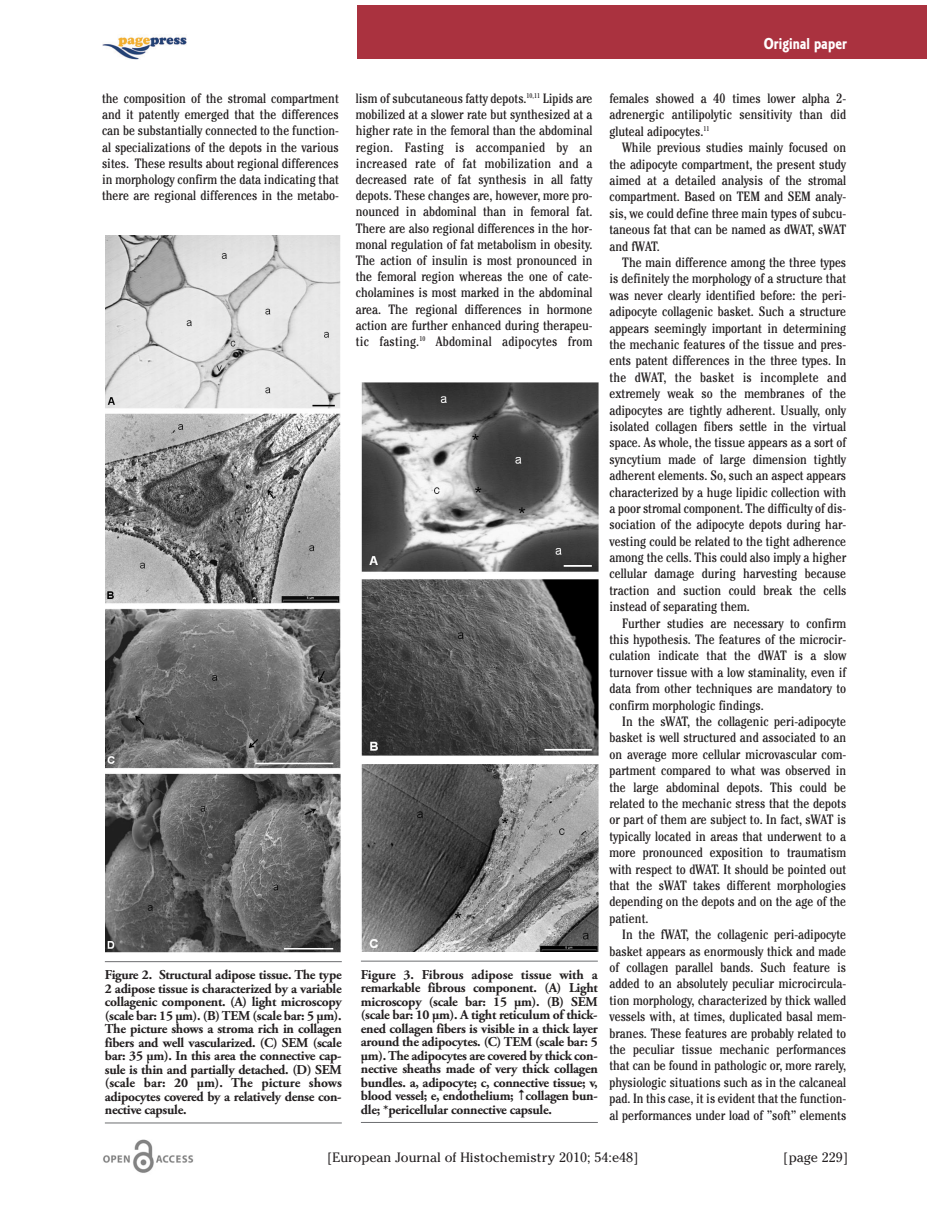
<style>
.page{position:relative;width:927px;height:1225px;background:#fff}
.page>*{position:absolute;margin:0;border:0;box-sizing:border-box;transform-origin:0 0}
.t1{font:16.5px "Corinthian Bold Condensed Plain";color:#fff}
.t2{font:condensed 13.5px/16.4px "Cheltenham";color:#231f20;text-align:justify}
.t3{font:700 13.5px/13.5px "Adobe Garamond Pro";letter-spacing:-.02em;color:#231f20;text-align:justify}
.t4{font:13.5px "Cheltenham";color:#231f20}
.s1{font-family:"Lucida Grande";font-weight:400}
</style>
<div class="page">
<div style="left:357px;top:6px;width:570px;height:53px;background:#aa323f"></div>
<img style="left:103px;top:1140px;width:91px;height:33px">
<img style="left:102px;top:36px;width:84px;height:24px">
<img style="left:105px;top:236px;width:236px;height:716px">
<hr style="left:105px;top:961px;width:237px;height:1px;background:#6c6d70">
<hr style="left:105px;top:1122px;width:237px;height:1px;background:#6c6d70">
<img style="left:361px;top:383px;width:237px;height:568px">
<hr style="left:361px;top:960px;width:237px;height:1px;background:#6c6d70">
<hr style="left:361px;top:1122px;width:237px;height:1px;background:#6c6d70">
<p class="t1" style="left:764px;top:38px;width:85px">Original paper</p>
<p class="t2" style="left:102px;top:92px;width:238px">the composition of the stromal compartment and it patently emerged that the differences can be substantially connected to the function&shy;al specializations of the depots in the various sites. These results about regional differences in morphology confirm the data indicating that there are regional differences in the metabo-</p>
<p class="t2" style="left:356px;top:92px;width:238px">lism of subcutaneous fatty depots.<sup>10,11</sup> Lipids are mobilized at a slower rate but synthesized at a higher rate in the femoral than the abdominal region. Fasting is accompanied by an increased rate of fat mobilization and a decreased rate of fat synthesis in all fatty depots. These changes are, however, more pro&shy;nounced in abdominal than in femoral fat.<br>There are also regional differences in the hor&shy;monal regulation of fat metabolism in obesity.<br>The action of insulin is most pronounced in the femoral region whereas the one of cate&shy;cholamines is most marked in the abdominal area. The regional differences in hormone action are further enhanced during therapeu&shy;tic fasting.<sup>10</sup> Abdominal adipocytes from</p>
<p class="t2" style="left:609px;top:91px;width:238px">females showed a 40 times lower alpha 2- adrenergic antilipolytic sensitivity than did gluteal adipocytes.<sup>11</sup></p>
<p class="t2" style="left:609px;top:141px;width:238px;text-indent:13px">While previous studies mainly focused on the adipocyte compartment, the present study aimed at a detailed analysis of the stromal compartment. Based on TEM and SEM analy&shy;sis, we could define three main types of subcu&shy;taneous fat that can be named as dWAT, sWAT and fWAT.</p>
<p class="t2" style="left:609px;top:255px;width:238px;text-indent:13px">The main difference among the three types is definitely the morphology of a structure that was never clearly identified before: the peri&shy;adipocyte collagenic basket. Such a structure appears seemingly important in determining the mechanic features of the tissue and pres&shy;ents patent differences in the three types. In the dWAT, the basket is incomplete and extremely weak so the membranes of the adipocytes are tightly adherent. Usually, only isolated collagen fibers settle in the virtual space. As whole, the tissue appears as a sort of syncytium made of large dimension tightly adherent elements. So, such an aspect appears characterized by a huge lipidic collection with a poor stromal component. The difficulty of dis&shy;sociation of the adipocyte depots during har&shy;vesting could be related to the tight adherence among the cells. This could also imply a higher cellular damage during harvesting because traction and suction could break the cells instead of separating them.</p>
<p class="t2" style="left:609px;top:616px;width:238px;text-indent:13px">Further studies are necessary to confirm this hypothesis. The features of the microcir&shy;culation indicate that the dWAT is a slow turnover tissue with a low staminality, even if data from other techniques are mandatory to confirm morphologic findings.</p>
<p class="t2" style="left:609px;top:714px;width:238px;text-indent:13px">In the sWAT, the collagenic peri-adipocyte basket is well structured and associated to an on average more cellular microvascular com&shy;partment compared to what was observed in the large abdominal depots. This could be related to the mechanic stress that the depots or part of them are subject to. In fact, sWAT is typically located in areas that underwent to a more pronounced exposition to traumatism with respect to dWAT. It should be pointed out that the sWAT takes different morphologies depending on the depots and on the age of the patient.</p>
<p class="t2" style="left:609px;top:927px;width:238px;text-indent:13px">In the fWAT, the collagenic peri-adipocyte basket appears as enormously thick and made of collagen parallel bands. Such feature is added to an absolutely peculiar microcircula&shy;tion morphology, characterized by thick walled vessels with, at times, duplicated basal mem&shy;branes. These features are probably related to the peculiar tissue mechanic performances that can be found in pathologic or, more rarely, physiologic situations such as in the calcaneal pad. In this case, it is evident that the function&shy;al performances under load of ”soft” elements</p>
<p class="t3" style="left:105px;top:969px;width:239px">Figure 2. Structural adipose tissue. The type 2 adipose tissue is characterized by a variable collagenic component. (A) light microscopy (scale bar: 15 µm). (B) TEM (scale bar: 5 µm).<br>The picture shows a stroma rich in collagen fibers and well vascularized. (C) SEM (scale bar: 35 µm). In this area the connective cap&shy;sule is thin and partially detached. (D) SEM (scale bar: 20 µm). The picture shows adipocytes covered by a relatively dense con&shy;nective capsule.</p>
<p class="t3" style="left:361px;top:968px;width:238px">Figure 3. Fibrous adipose tissue with a remarkable fibrous component. (A) Light microscopy (scale bar: 15 µm). (B) SEM (scale bar: 10 µm). A tight reticulum of thick&shy;ened collagen fibers is visible in a thick layer around the adipocytes. (C) TEM (scale bar: 5 µm). The adipocytes are covered by thick con&shy;nective sheaths made of very thick collagen bundles. a, adipocyte; c, connective tissue; v, blood vessel; e, endothelium; <span class="s1">↑</span>collagen bun&shy;dle; *pericellular connective capsule.</p>
<p class="t4" style="left:327px;top:1149px;width:313px">[European Journal of Histochemistry 2010; 54:e48]</p>
<p class="t4" style="left:783px;top:1149px;width:66px">[page 229]</p>
</div>
